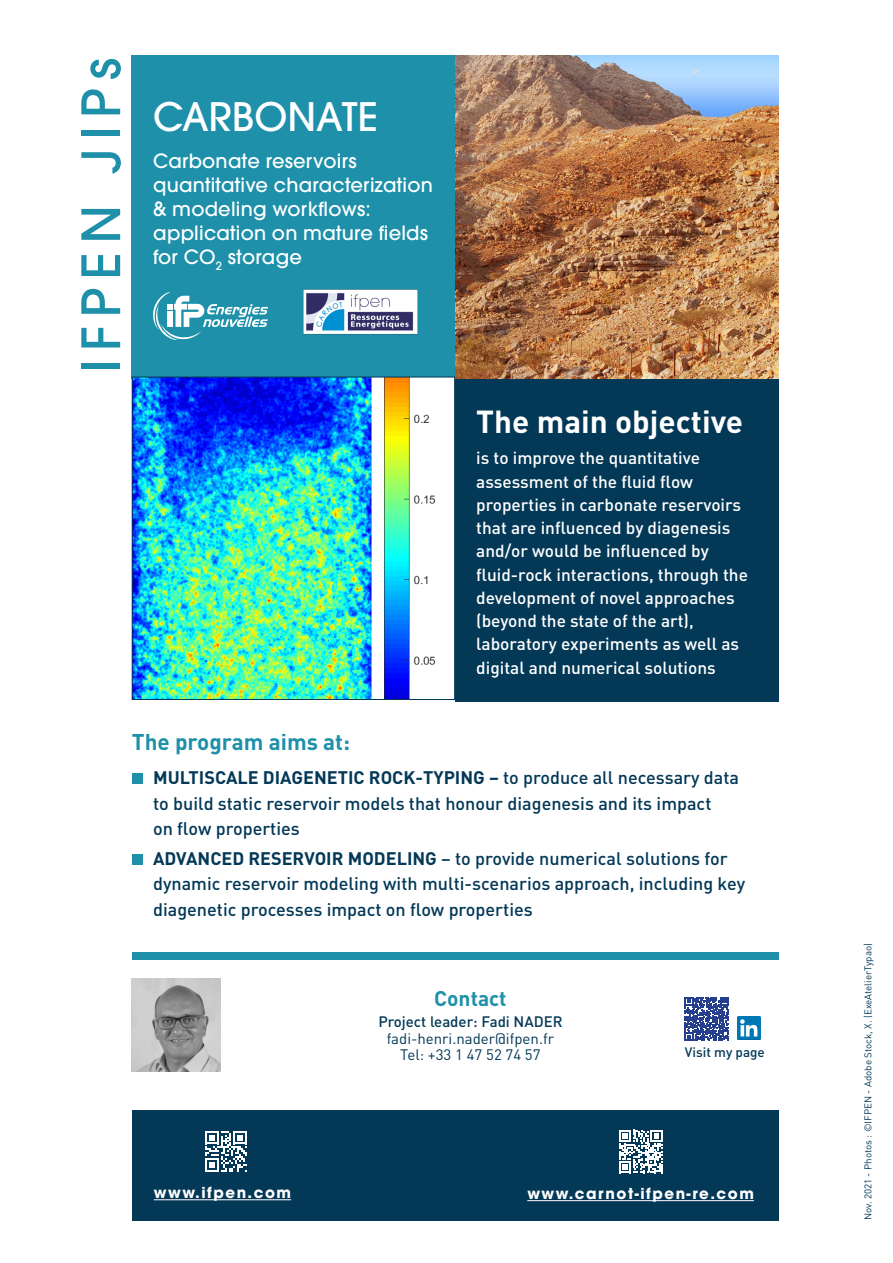
<style>
.page{position:relative;width:893px;height:1263px;background:#fff}
.page>*{position:absolute;margin:0;border:0;box-sizing:border-box;transform-origin:0 0}
.t1{font:500 52.5px "Avant Garde LT";letter-spacing:.16em;color:#1e90aa}
.t2{font:500 39px "Avant Garde LT";color:#fff}
.t3{font:700 31.5px "DIN";color:#fff}
.t4{font:700 22.5px "DIN";color:#1e90aa}
.t5{font:700 21px "DIN";color:#1e90aa}
.t6{font:500 19.5px/24px "Avant Garde LT";letter-spacing:.01em;color:#fff}
.t7{font:500 18px/25.5px "DIN";color:#033857}
.t8{font:500 17.25px/23.2px "DIN";color:#fff}
.t9{font:15px "DIN";color:#033857}
.t10{font:700 15px "Avant Garde LT";letter-spacing:.1em;color:#fff}
.t11{font:500 15px "DIN";color:#033857}
.t12{font:500 13.5px "DIN";color:#033857}
.t13{font:9.75px "DIN";color:#033857}
.s1{font-weight:700}
</style>
<div class="page">
<div style="left:132px;top:55px;width:323px;height:323px;background:#1e90aa"></div>
<div style="left:455px;top:378px;width:323px;height:324px;background:#033857"></div>
<div style="left:132px;top:952px;width:646px;height:8px;background:#1e90aa"></div>
<img style="left:134px;top:379px;width:301px;height:319px">
<div style="left:132px;top:377px;width:323px;height:323px;border:1px solid #013856"></div>
<img style="left:455px;top:55px;width:323px;height:323px">
<img style="left:132px;top:978px;width:88px;height:93px">
<img style="left:303px;top:289px;width:115px;height:46px">
<svg style="left:153px;top:292px;width:115px;height:47px"></svg>
<img style="left:737px;top:1016px;width:23px;height:24px">
<svg style="left:685px;top:997px;width:43px;height:44px"></svg>
<div style="left:132px;top:773px;width:10px;height:11px;background:#1e90aa"></div>
<div style="left:132px;top:854px;width:10px;height:11px;background:#1e90aa"></div>
<div style="left:132px;top:1110px;width:646px;height:110px;background:#033857"></div>
<hr style="left:154px;top:1199px;width:137px;height:1px;background:#fff">
<svg style="left:205px;top:1131px;width:41px;height:41px"></svg>
<hr style="left:527px;top:1200px;width:227px;height:1px;background:#fff">
<svg style="left:619px;top:1130px;width:43px;height:43px"></svg>
<p class="t1" style="left:69px;top:373px;width:316px;rotate:-90deg">IFPEN JIPs</p>
<p class="t2" style="left:153px;top:93px;width:227px">CARBONATE</p>
<p class="t6" style="left:153px;top:149px;width:281px">Carbonate reservoirs quantitative characterization &amp; modeling workflows:</p>
<p class="t6" style="left:153px;top:221px;width:277px">application on mature fields for CO<sub>2</sub> storage</p>
<p class="t3" style="left:476px;top:401px;width:268px">The main objective</p>
<p class="t8" style="left:476px;top:446px;width:273px">is to improve the quantitative assessment of the fluid flow properties in carbonate reservoirs that are influenced by diagenesis and/or would be influenced by fluid-rock interactions, through the development of novel approaches (beyond the state of the art), laboratory experiments as well as digital and numerical solutions</p>
<p class="t4" style="left:132px;top:727px;width:220px">The program aims at:</p>
<p class="t7" style="left:153px;top:764px;width:587px"><span class="s1">MULTISCALE DIAGENETIC ROCK-TYPING –</span> to produce all necessary data to build static reservoir models that honour diagenesis and its impact<br>on flow properties</p>
<p class="t7" style="left:153px;top:845px;width:594px"><span class="s1">ADVANCED RESERVOIR MODELING</span> – to provide numerical solutions for dynamic reservoir modeling with multi-scenarios approach, including key diagenetic processes impact on flow properties</p>
<p class="t5" style="left:434px;top:985px;width:74px">Contact</p>
<p class="t11" style="left:378px;top:1012px;width:186px">Project leader: Fadi NADER</p>
<p class="t9" style="left:387px;top:1029px;width:169px">fadi-henri.nader@ifpen.fr</p>
<p class="t9" style="left:400px;top:1045px;width:142px">Tel: +33 1 47 52 74 57</p>
<p class="t12" style="left:685px;top:1043px;width:82px">Visit my page</p>
<p class="t10" style="left:154px;top:1183px;width:139px">www.ifpen.com</p>
<p class="t10" style="left:527px;top:1184px;width:228px">www.carnot-ifpen-re.com</p>
<p class="t13" style="left:862px;top:1220px;width:279px;rotate:-90deg">Nov. 2021 - Photos : ©IFPEN - Adobe Stock, X. (ExeAtelierTypao)</p>
</div>
